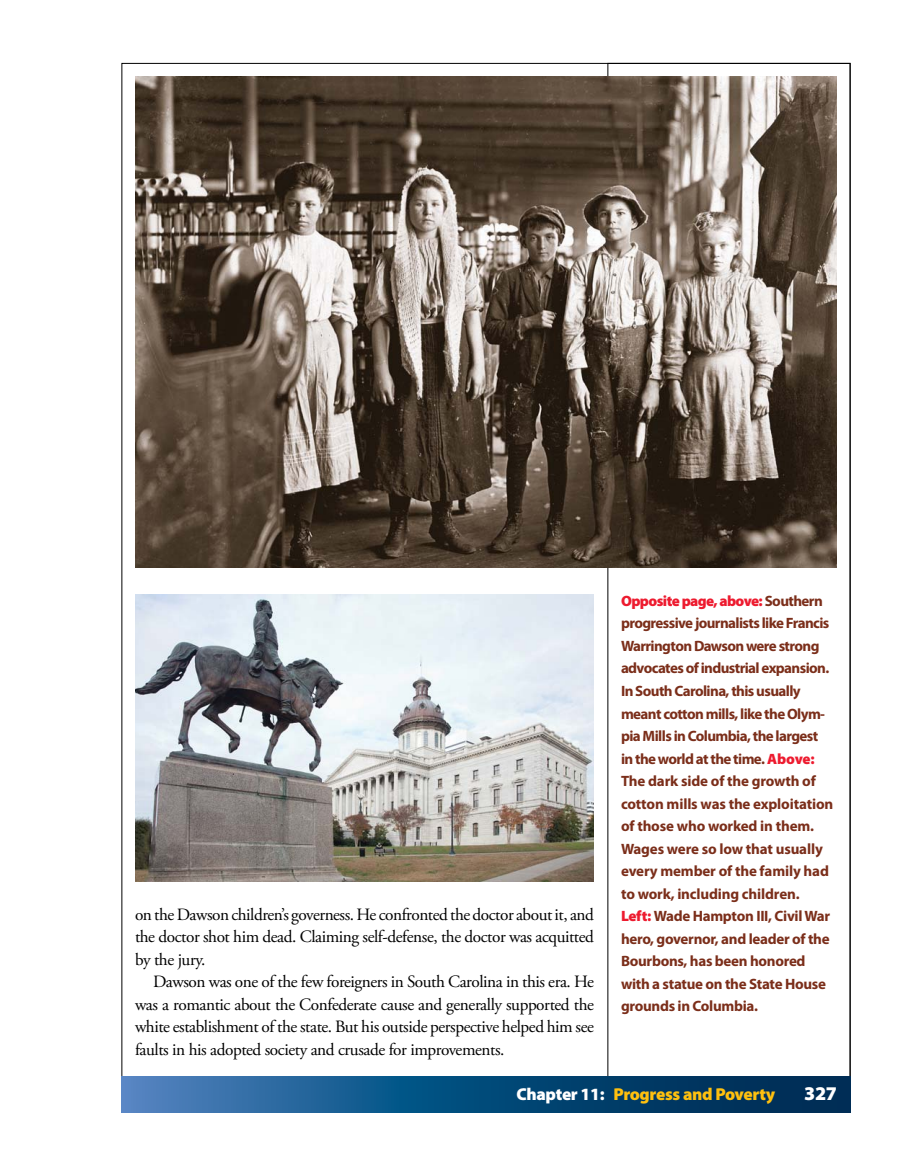
<style>
.page{position:relative;width:918px;height:1175px;background:#fff}
.page>*{position:absolute;margin:0;border:0;box-sizing:border-box;transform-origin:0 0}
.t1{font:900 19.5px "Myriad Pro";color:#fff}
.t2{font:17.25px/22.5px "Adobe Garamond Pro";letter-spacing:-.025em;color:#000;text-align:justify}
.t3{font:900 17.25px "Myriad Pro";letter-spacing:-.02em;color:#fec00f}
.t4{font:700 15px/22.5px "Myriad Pro";letter-spacing:-.02em;color:#7b2e1a}
.s1{font-weight:900;color:#ed1b2f}
.s2{color:#fff}
</style>
<div class="page">
<svg style="left:122px;top:1076px;width:728px;height:36px;background:#124f80"></svg>
<img style="left:135px;top:76px;width:702px;height:491px">
<img style="left:135px;top:594px;width:459px;height:288px">
<p class="t2" style="left:135px;top:904px;width:461px">on the Dawson children’s governess. He confronted the doctor about it, and the doctor shot him dead. Claiming self-defense, the doctor was acquitted by the jury.</p>
<p class="t2" style="left:135px;top:971px;width:461px;text-indent:18px">Dawson was one of the few foreigners in South Carolina in this era. He was a romantic about the Confederate cause and generally supported the white establishment of the state. But his outside perspective helped him see faults in his adopted society and crusade for improvements.</p>
<p class="t4" style="left:621px;top:591px;width:214px"><span class="s1">Opposite page, above:</span> Southern progressive journalists like Francis<br>Warrington Dawson were strong advocates of industrial expansion.<br>In South Carolina, this usually meant cotton mills, like the Olym&shy;pia Mills in Columbia, the largest in the world at the time. <span class="s1">Above:<br></span>The dark side of the growth of cotton mills was the exploitation of those who worked in them.<br>Wages were so low that usually every member of the family had to work, including children.<br><span class="s1">Left:</span> Wade Hampton III, Civil War hero, governor, and leader of the<br>Bourbons, has been honored with a statue on the State House grounds in Columbia.</p>
<p class="t3" style="left:516px;top:1087px;width:260px"><span class="s2">Chapter 11:</span> Progress and Poverty</p>
<h1 class="t1" style="left:804px;top:1085px;width:34px">327</h1>
</div>
